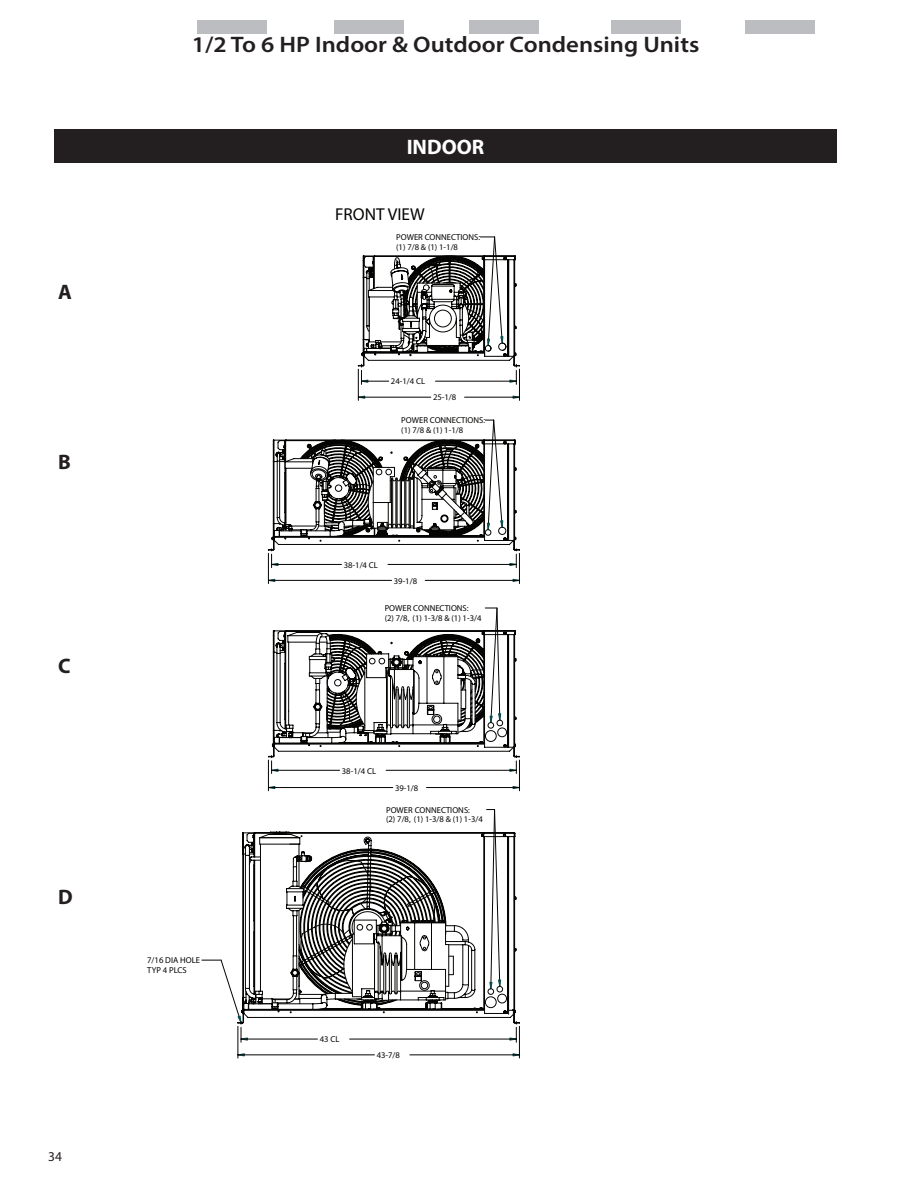
<style>
.page{position:relative;width:918px;height:1188px;background:#fff}
.page>*{position:absolute;margin:0;border:0;box-sizing:border-box;transform-origin:0 0}
.t1{font:600 22.5px "Myriad Pro";color:#231f20;scale:1.1 1}
.t2{font:700 21px "Myriad Pro";color:#fff}
.t3{font:700 21px "Myriad Pro";color:#231f20}
.t4{font:17.25px "Myriad";color:#040503}
.t5{font:13.5px "Myriad Pro";color:#231f20}
.t6{font:8.7px/9.6px "Myriad";color:#040503}
</style>
<div class="page">
<div style="left:746px;top:20px;width:69px;height:13px;background:#bcbdc0"></div>
<div style="left:611px;top:20px;width:69px;height:13px;background:#bcbdc0"></div>
<div style="left:469px;top:20px;width:70px;height:13px;background:#bcbdc0"></div>
<div style="left:197px;top:20px;width:70px;height:13px;background:#bcbdc0"></div>
<div style="left:334px;top:20px;width:70px;height:13px;background:#bcbdc0"></div>
<div style="left:54px;top:129px;width:783px;height:34px;background:#231f20"></div>
<svg style="left:487px;top:809px;width:9px;height:23px"></svg>
<svg style="left:242px;top:832px;width:274px;height:183px"></svg>
<svg style="left:357px;top:237px;width:163px;height:147px"></svg>
<hr style="left:436px;top:381px;width:80px;height:1px;background:#040503">
<hr style="left:358px;top:369px;width:1px;height:31px;background:#040503">
<hr style="left:519px;top:369px;width:1px;height:31px;background:#040503">
<hr style="left:358px;top:397px;width:73px;height:1px;background:#040503">
<hr style="left:465px;top:397px;width:54px;height:1px;background:#040503">
<svg style="left:267px;top:420px;width:253px;height:148px"></svg>
<hr style="left:272px;top:564px;width:69px;height:1px;background:#040503">
<hr style="left:388px;top:564px;width:128px;height:1px;background:#040503">
<svg style="left:269px;top:579px;width:6px;height:3px"></svg>
<svg style="left:513px;top:579px;width:6px;height:3px"></svg>
<hr style="left:268px;top:553px;width:1px;height:31px;background:#040503">
<hr style="left:519px;top:553px;width:1px;height:31px;background:#040503">
<hr style="left:268px;top:580px;width:124px;height:1px;background:#040503">
<hr style="left:425px;top:580px;width:94px;height:1px;background:#040503">
<svg style="left:267px;top:608px;width:253px;height:166px"></svg>
<hr style="left:272px;top:770px;width:68px;height:1px;background:#040503">
<hr style="left:386px;top:770px;width:130px;height:1px;background:#040503">
<svg style="left:269px;top:786px;width:6px;height:3px"></svg>
<svg style="left:513px;top:786px;width:6px;height:3px"></svg>
<hr style="left:268px;top:760px;width:1px;height:31px;background:#040503">
<hr style="left:519px;top:760px;width:1px;height:31px;background:#040503">
<hr style="left:268px;top:787px;width:125px;height:1px;background:#040503">
<hr style="left:426px;top:787px;width:93px;height:1px;background:#040503">
<svg style="left:202px;top:837px;width:273px;height:205px"></svg>
<svg style="left:510px;top:1022px;width:7px;height:20px"></svg>
<hr style="left:241px;top:1039px;width:76px;height:1px;background:#040503">
<hr style="left:350px;top:1039px;width:166px;height:1px;background:#040503">
<hr style="left:238px;top:1026px;width:1px;height:32px;background:#040503">
<hr style="left:519px;top:1026px;width:1px;height:32px;background:#040503">
<hr style="left:238px;top:1055px;width:136px;height:1px;background:#040503">
<hr style="left:410px;top:1055px;width:109px;height:1px;background:#040503">
<h2 class="t3" style="left:58px;top:278px;width:15px">A</h2>
<h2 class="t3" style="left:58px;top:448px;width:14px">B</h2>
<h2 class="t3" style="left:58px;top:653px;width:14px">C</h2>
<h2 class="t3" style="left:58px;top:884px;width:16px">D</h2>
<h3 class="t5" style="left:48px;top:1148px;width:15px">34</h3>
<h1 class="t1" style="left:192px;top:30px;width:463px">1/2 To 6 HP Indoor &amp; Outdoor Condensing Units</h1>
<h2 class="t2" style="left:407px;top:133px;width:79px">INDOOR</h2>
<h3 class="t4" style="left:335px;top:206px;width:91px">FRONT VIEW</h3>
<p class="t6" style="left:396px;top:233px;width:85px">POWER CONNECTIONS: (1) 7/8 &amp; (1) 1-1/8</p>
<p class="t6" style="left:391px;top:377px;width:36px">24-1/4 CL</p>
<p class="t6" style="left:433px;top:393px;width:25px">25-1/8</p>
<p class="t6" style="left:401px;top:416px;width:85px">POWER CONNECTIONS: (1) 7/8 &amp; (1) 1-1/8</p>
<p class="t6" style="left:344px;top:560px;width:36px">38-1/4 CL</p>
<p class="t6" style="left:394px;top:576px;width:25px">39-1/8</p>
<p class="t6" style="left:147px;top:956px;width:54px">7/16 DIA HOLE<br>TYP 4 PLCS</p>
<p class="t6" style="left:385px;top:604px;width:98px">POWER CONNECTIONS:<br>(2) 7/8, (1) 1-3/8 &amp; (1) 1-3/4</p>
<p class="t6" style="left:342px;top:766px;width:36px">38-1/4 CL</p>
<p class="t6" style="left:395px;top:783px;width:25px">39-1/8</p>
<p class="t6" style="left:386px;top:805px;width:98px">POWER CONNECTIONS:<br>(2) 7/8, (1) 1-3/8 &amp; (1) 1-3/4</p>
<p class="t6" style="left:320px;top:1035px;width:21px">43 CL</p>
<p class="t6" style="left:377px;top:1051px;width:25px">43-7/8</p>
</div>
